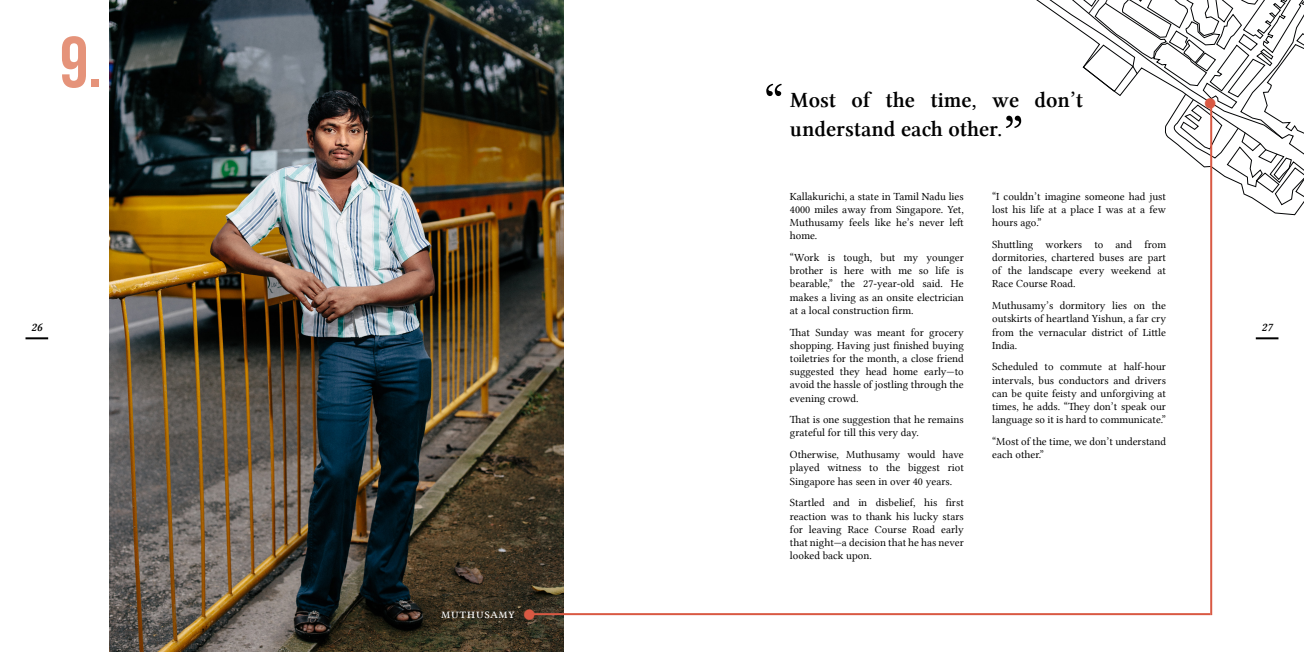
<style>
.page{position:relative;width:1304px;height:652px;background:#fff}
.page>*{position:absolute;margin:0;border:0;box-sizing:border-box;transform-origin:0 0}
.drop_cap_number{font:72px "Bebas Neue";color:#e5937a}
.quote_mark{font:54px "Lin Libertine";color:#000}
.quote_text{font:22px/29px "Lin Libertine Z";color:#000}
.location{font:18px "Wingdings";color:#d95943}
.interviewee_quote{font:14px "Lin Libertine";color:#fff}
.t1{font:12px "Lin Libertine ZI";color:#000}
.Body_text{font:11px/13.2px "Lin Libertine";color:#000;text-align:justify}
</style>
<div class="page">
<hr style="left:1256px;top:337px;width:22px;height:2px;background:#000">
<hr style="left:26px;top:337px;width:22px;height:2px;background:#000">
<img style="left:110px;top:0;width:453px;height:652px">
<hr style="left:1210px;top:102px;width:2px;height:513px;background:#d95943">
<hr style="left:534px;top:613px;width:676px;height:2px;background:#d95943">
<svg style="left:1036px;top:0;width:268px;height:215px"></svg>
<p class="drop_cap_number" style="left:60px;top:22px;width:44px">9.</p>
<p class="quote_mark" style="left:764px;top:75px;width:22px">“</p>
<p class="quote_text" style="left:790px;top:86px;width:295px">Most of the time, we don’t understand each other.</p>
<p class="quote_mark" style="left:1003px;top:105px;width:22px">”</p>
<p class="Body_text" style="left:992px;top:190px;width:175px">“I couldn’t imagine someone had just lost his life at a place I was at a few hours ago.”</p>
<p class="Body_text" style="left:992px;top:238px;width:175px">Shuttling workers to and from dormitories, chartered buses are part of the landscape every weekend at Race Course Road.</p>
<p class="Body_text" style="left:992px;top:299px;width:175px">Muthusamy’s dormitory lies on the outskirts of heartland Yishun, a far cry from the vernacular district of Little India.</p>
<p class="Body_text" style="left:992px;top:360px;width:175px">Scheduled to commute at half-hour intervals, bus conductors and drivers can be quite feisty and unforgiving at times, he adds. “They don’t speak our language so it is hard to communicate.”</p>
<p class="Body_text" style="left:992px;top:435px;width:175px">“Most of the time, we don’t understand each other.”</p>
<p class="Body_text" style="left:790px;top:190px;width:175px">Kallakurichi, a state in Tamil Nadu lies 4000 miles away from Singapore. Yet, Muthusamy feels like he’s never left home.</p>
<p class="Body_text" style="left:790px;top:251px;width:175px">“Work is tough, but my younger brother is here with me so life is bearable,” the 27-year-old said. He makes a living as an onsite electrician at a local construction firm.</p>
<p class="Body_text" style="left:790px;top:325px;width:175px">That Sunday was meant for grocery shopping. Having just finished buying toiletries for the month, a close friend suggested they head home early—to avoid the hassle of jostling through the evening crowd.</p>
<p class="Body_text" style="left:790px;top:413px;width:175px">That is one suggestion that he remains grateful for till this very day.</p>
<p class="Body_text" style="left:790px;top:448px;width:175px">Otherwise, Muthusamy would have played witness to the biggest riot Singapore has seen in over 40 years.</p>
<p class="Body_text" style="left:790px;top:496px;width:175px">Startled and in disbelief, his first reaction was to thank his lucky stars for leaving Race Course Road early that night—a decision that he has never looked back upon.</p>
<p class="t1" style="left:31px;top:321px;width:13px">26</p>
<p class="t1" style="left:1261px;top:321px;width:13px">27</p>
<p class="interviewee_quote" style="left:441px;top:606px;width:75px">muthusamy</p>
<p class="location" style="left:536px;top:624px;width:15px;rotate:-180deg">●</p>
</div>
